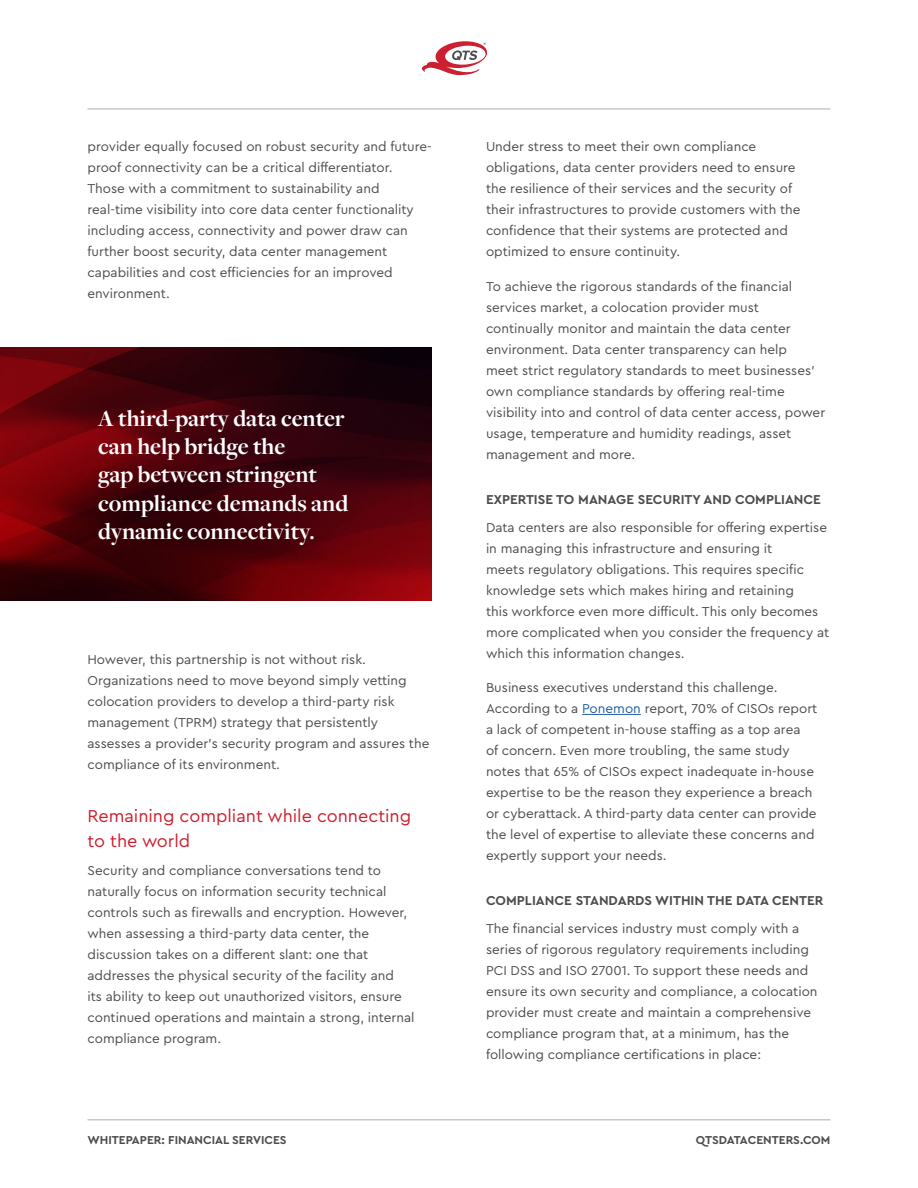
<style>
.page{position:relative;width:918px;height:1188px;background:#fff}
.page>*{position:absolute;margin:0;border:0;box-sizing:border-box;transform-origin:0 0}
.t1{font:700 24px/28.5px "Freight Disp Pro";color:#fff}
.t2{font:18px/25.5px "Cera Pro";color:#cc2030}
.t3{font:13.5px/21px "Cera Pro";color:#4d4d4f}
.t4{font:700 13.5px "Cera Pro";color:#4d4d4f}
.t5{font:700 12px "Cera Pro";color:#4d4d4f}
.s1{color:#215e9e}
</style>
<div class="page">
<hr style="left:87px;top:108px;width:744px;height:2px;background:#c7c8ca">
<hr style="left:87px;top:1119px;width:744px;height:1px;background:#c7c8ca">
<svg style="left:422px;top:41px;width:65px;height:34px"></svg>
<img style="left:0;top:348px;width:432px;height:253px">
<hr style="left:582px;top:714px;width:59px;height:1px;background:#215e9e">
<p class="t3" style="left:87px;top:136px;width:346px">provider equally focused on robust security and future&shy;proof connectivity can be a critical differentiator.<br>Those with a commitment to sustainability and real-time visibility into core data center functionality including access, connectivity and power draw can further boost security, data center management capabilities and cost efficiencies for an improved environment.</p>
<h1 class="t1" style="left:98px;top:403px;width:252px">A third-party data center can help bridge the<br>gap between stringent compliance demands and dynamic connectivity.</h1>
<p class="t3" style="left:87px;top:649px;width:343px">However, this partnership is not without risk.<br>Organizations need to move beyond simply vetting colocation providers to develop a third-party risk management (TPRM) strategy that persistently assesses a provider’s security program and assures the compliance of its environment.</p>
<h2 class="t2" style="left:87px;top:802px;width:325px">Remaining compliant while connecting to the world</h2>
<p class="t3" style="left:87px;top:859px;width:329px">Security and compliance conversations tend to naturally focus on information security technical controls such as firewalls and encryption. However, when assessing a third-party data center, the discussion takes on a different slant: one that addresses the physical security of the facility and<br>its ability to keep out unauthorized visitors, ensure continued operations and maintain a strong, internal compliance program.</p>
<p class="t3" style="left:486px;top:136px;width:316px">Under stress to meet their own compliance obligations, data center providers need to ensure the resilience of their services and the security of their infrastructures to provide customers with the confidence that their systems are protected and optimized to ensure continuity.</p>
<p class="t3" style="left:486px;top:275px;width:341px">To achieve the rigorous standards of the financial services market, a colocation provider must continually monitor and maintain the data center environment. Data center transparency can help<br>meet strict regulatory standards to meet businesses’ own compliance standards by offering real-time visibility into and control of data center access, power usage, temperature and humidity readings, asset management and more.</p>
<p class="t4" style="left:486px;top:490px;width:337px">EXPERTISE TO MANAGE SECURITY AND COMPLIANCE</p>
<p class="t3" style="left:486px;top:516px;width:345px">Data centers are also responsible for offering expertise in managing this infrastructure and ensuring it<br>meets regulatory obligations. This requires specific knowledge sets which makes hiring and retaining<br>this workforce even more difficult. This only becomes more complicated when you consider the frequency at which this information changes.</p>
<p class="t3" style="left:486px;top:677px;width:333px">Business executives understand this challenge.<br>According to a <span class="s1">Ponemon</span> report, 70% of CISOs report a lack of competent in-house staffing as a top area<br>of concern. Even more troubling, the same study notes that 65% of CISOs expect inadequate in-house expertise to be the reason they experience a breach or cyberattack. A third-party data center can provide the level of expertise to alleviate these concerns and expertly support your needs.</p>
<p class="t4" style="left:486px;top:892px;width:339px">COMPLIANCE STANDARDS WITHIN THE DATA CENTER</p>
<p class="t3" style="left:486px;top:917px;width:333px">The financial services industry must comply with a series of rigorous regulatory requirements including PCI DSS and ISO 27001. To support these needs and ensure its own security and compliance, a colocation provider must create and maintain a comprehensive compliance program that, at a minimum, has the following compliance certifications in place:</p>
<p class="t5" style="left:87px;top:1132px;width:201px">WHITEPAPER: FINANCIAL SERVICES</p>
<p class="t5" style="left:696px;top:1132px;width:136px">QTSDATACENTERS.COM</p>
</div>
